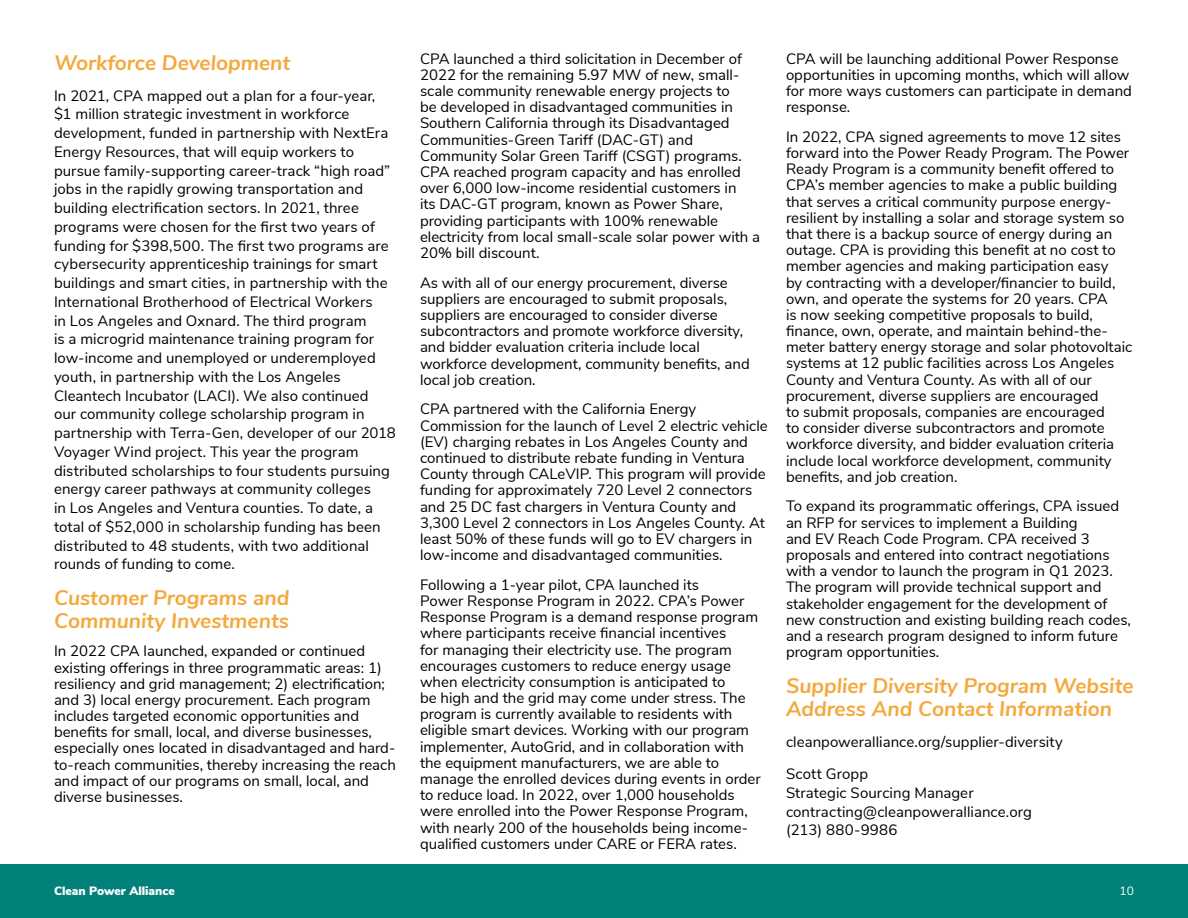
<style>
.page{position:relative;width:1188px;height:918px;background:#fff}
.page>*{position:absolute;margin:0;border:0;box-sizing:border-box;transform-origin:0 0}
.t1{font:italic 700 21px/22.6px "Nunito Sans";color:#f4a93e}
.t2{font:15px/16.2px "Nunito Sans";color:#000}
.t3{font:900 12px "Nunito Sans";color:#fff}
.t4{font:12px "Nunito Sans";color:#fff}
</style>
<div class="page">
<div style="left:0;top:864px;width:1188px;height:54px;background:#02817b"></div>
<h1 class="t1" style="left:54px;top:50px;width:238px">Workforce Development</h1>
<p class="t2" style="left:54px;top:85px;width:343px;line-height:18.8px">In 2021, CPA mapped out a plan for a four-year, $1 million strategic investment in workforce development, funded in partnership with NextEra Energy Resources, that will equip workers to pursue family-supporting career-track “high road” jobs in the rapidly growing transportation and building electrification sectors. In 2021, three programs were chosen for the first two years of funding for $398,500. The first two programs are cybersecurity apprenticeship trainings for smart buildings and smart cities, in partnership with the International Brotherhood of Electrical Workers<br>in Los Angeles and Oxnard. The third program<br>is a microgrid maintenance training program for low-income and unemployed or underemployed youth, in partnership with the Los Angeles Cleantech Incubator (LACI). We also continued<br>our community college scholarship program in partnership with Terra-Gen, developer of our 2018<br>Voyager Wind project. This year the program distributed scholarships to four students pursuing energy career pathways at community colleges<br>in Los Angeles and Ventura counties. To date, a total of $52,000 in scholarship funding has been distributed to 48 students, with two additional rounds of funding to come.</p>
<h1 class="t1" style="left:54px;top:586px;width:237px">Customer Programs and<br>Community Investments</h1>
<p class="t2" style="left:54px;top:642px;width:343px">In 2022 CPA launched, expanded or continued existing offerings in three programmatic areas: 1) resiliency and grid management; 2) electrification; and 3) local energy procurement. Each program includes targeted economic opportunities and benefits for small, local, and diverse businesses, especially ones located in disadvantaged and hard&shy;to-reach communities, thereby increasing the reach and impact of our programs on small, local, and diverse businesses.</p>
<p class="t2" style="left:420px;top:50px;width:342px">CPA launched a third solicitation in December of 2022 for the remaining 5.97 MW of new, small&shy;scale community renewable energy projects to<br>be developed in disadvantaged communities in Southern California through its Disadvantaged Communities-Green Tariff (DAC-GT) and Community Solar Green Tariff (CSGT) programs.<br>CPA reached program capacity and has enrolled over 6,000 low-income residential customers in<br>its DAC-GT program, known as Power Share, providing participants with 100% renewable electricity from local small-scale solar power with a 20% bill discount.</p>
<p class="t2" style="left:420px;top:273px;width:331px">As with all of our energy procurement, diverse suppliers are encouraged to submit proposals, suppliers are encouraged to consider diverse subcontractors and promote workforce diversity, and bidder evaluation criteria include local workforce development, community benefits, and local job creation.</p>
<p class="t2" style="left:420px;top:400px;width:349px">CPA partnered with the California Energy Commission for the launch of Level 2 electric vehicle (EV) charging rebates in Los Angeles County and continued to distribute rebate funding in Ventura County through CALeVIP. This program will provide funding for approximately 720 Level 2 connectors and 25 DC fast chargers in Ventura County and 3,300 Level 2 connectors in Los Angeles County. At least 50% of these funds will go to EV chargers in low-income and disadvantaged communities.</p>
<p class="t2" style="left:420px;top:576px;width:342px">Following a 1-year pilot, CPA launched its<br>Power Response Program in 2022. CPA’s Power Response Program is a demand response program where participants receive financial incentives<br>for managing their electricity use. The program encourages customers to reduce energy usage when electricity consumption is anticipated to<br>be high and the grid may come under stress. The program is currently available to residents with eligible smart devices. Working with our program implementer, AutoGrid, and in collaboration with the equipment manufacturers, we are able to manage the enrolled devices during events in order to reduce load. In 2022, over 1,000 households were enrolled into the Power Response Program, with nearly 200 of the households being income&shy;qualified customers under CARE or FERA rates.</p>
<p class="t2" style="left:786px;top:49px;width:347px">CPA will be launching additional Power Response opportunities in upcoming months, which will allow for more ways customers can participate in demand response.</p>
<p class="t2" style="left:786px;top:128px;width:348px">In 2022, CPA signed agreements to move 12 sites forward into the Power Ready Program. The Power Ready Program is a community benefit offered to CPA’s member agencies to make a public building that serves a critical community purpose energy&shy;resilient by installing a solar and storage system so that there is a backup source of energy during an outage. CPA is providing this benefit at no cost to member agencies and making participation easy<br>by contracting with a developer/financier to build, own, and operate the systems for 20 years. CPA<br>is now seeking competitive proposals to build, finance, own, operate, and maintain behind-the&shy;meter battery energy storage and solar photovoltaic systems at 12 public facilities across Los Angeles County and Ventura County. As with all of our procurement, diverse suppliers are encouraged<br>to submit proposals, companies are encouraged<br>to consider diverse subcontractors and promote workforce diversity, and bidder evaluation criteria include local workforce development, community benefits, and job creation.</p>
<p class="t2" style="left:786px;top:497px;width:347px">To expand its programmatic offerings, CPA issued an RFP for services to implement a Building<br>and EV Reach Code Program. CPA received 3 proposals and entered into contract negotiations with a vendor to launch the program in Q1 2023.<br>The program will provide technical support and stakeholder engagement for the development of new construction and existing building reach codes, and a research program designed to inform future program opportunities.</p>
<h1 class="t1" style="left:786px;top:674px;width:349px">Supplier Diversity Program Website<br>Address And Contact Information</h1>
<p class="t2" style="left:786px;top:725px;width:278px;line-height:32.2px">cleanpoweralliance.org/supplier-diversity<br>Scott Gropp</p>
<p class="t2" style="left:786px;top:782px;width:248px;line-height:18.8px">Strategic Sourcing Manager contracting@cleanpoweralliance.org (213) 880-9986</p>
<p class="t3" style="left:54px;top:882px;width:122px">Clean Power Alliance</p>
<p class="t4" style="left:1120px;top:882px;width:16px">10</p>
</div>
